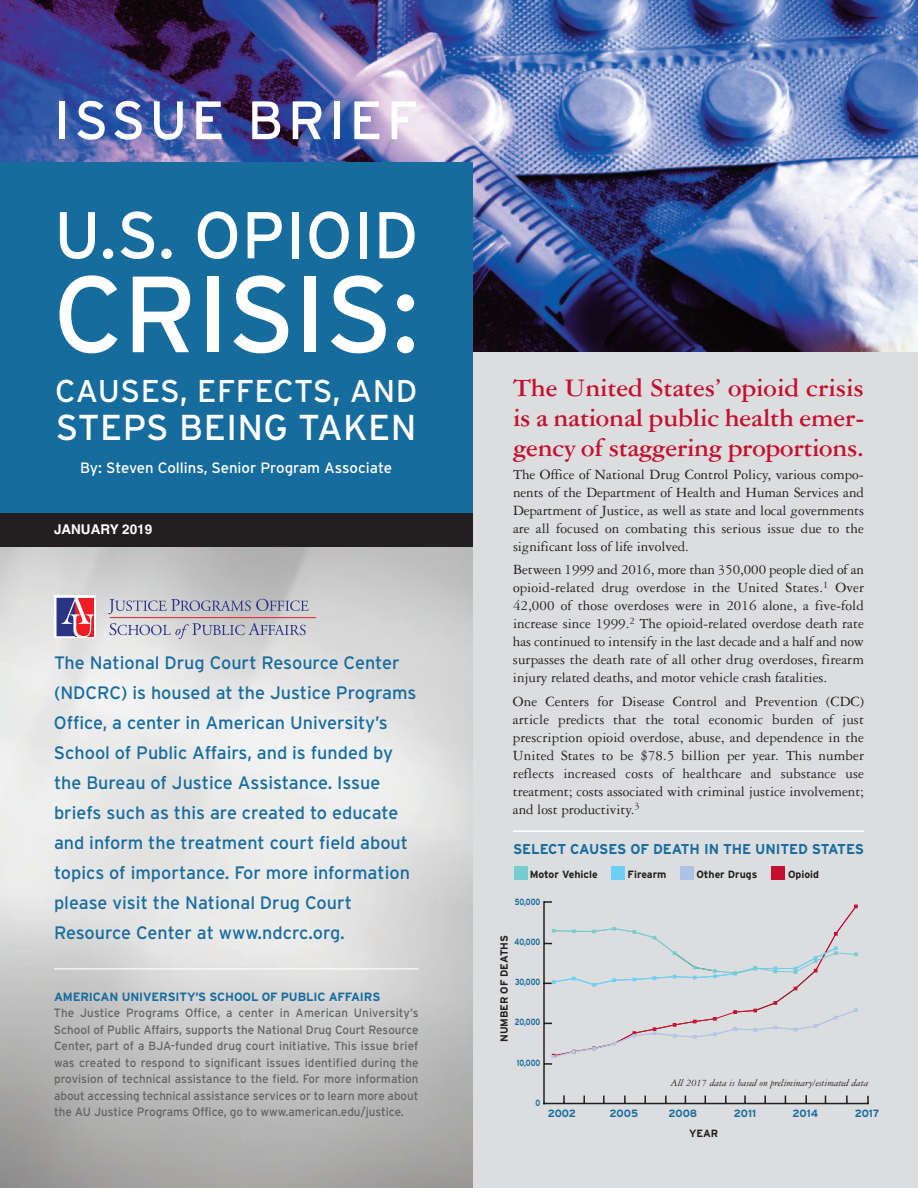
<style>
.page{position:relative;width:918px;height:1188px;background:#fff}
.page>*{position:absolute;margin:0;border:0;box-sizing:border-box;transform-origin:0 0}
.t1{font:108px "Interstate";letter-spacing:-.01em;color:#fff}
.t2{font:66px "Interstate";letter-spacing:.01em;color:#fff}
.t3{font:54px "Interstate";letter-spacing:.075em;color:#fff}
.t4{font:36px "Interstate";letter-spacing:.01em;color:#fff}
.t5{font:31.5px "Interstate";letter-spacing:.015em;color:#fff}
.t6{font:700 27px/30px "Garamond Three";letter-spacing:-.015em;color:#c3102e;text-align:justify}
.t7{font:18px/30px "Interstate";color:#176c9e}
.t8{font:15px/18px "Garamond Three";letter-spacing:-.005em;color:#231f20;text-align:justify}
.t9{font:15px "Interstate";color:#fff}
.t10{font:700 14.25px "Interstate";letter-spacing:-.005em;color:#176c9e}
.t11{font:700 13.5px "Helvetica";color:#fff}
.t12{font:12px/16.5px "Interstate";color:#636366;text-align:justify}
.t13{font:700 12px "Interstate";letter-spacing:-.01em;color:#176c9e}
.t14{font:700 10.5px "Interstate";color:#231f20}
.t15{font:italic 10.5px "Garamond Three";color:#231f20}
.t16{font:700 10.5px "Interstate";color:#176c9e}
.t17{font:700 9px "Interstate";color:#176c9e;scale:.78 1}
</style>
<div class="page">
<div style="left:472px;top:14px;width:446px;height:1174px;background:#dcdddf"></div>
<div style="left:612px;top:867px;width:13px;height:13px;background:#6bcff6"></div>
<div style="left:681px;top:866px;width:13px;height:14px;background:#adc2e4"></div>
<div style="left:772px;top:867px;width:13px;height:13px;background:#c3102e"></div>
<div style="left:514px;top:866px;width:13px;height:14px;background:#77ccd0"></div>
<hr style="left:513px;top:831px;width:351px;height:1px;background:#fff">
<hr style="left:110px;top:617px;width:206px;height:1px;background:#ee1c25">
<svg style="left:56px;top:597px;width:1px;height:40px"></svg>
<div style="left:0;top:513px;width:472px;height:34px;background:#231f20"></div>
<svg style="left:57px;top:597px;width:37px;height:40px"></svg>
<svg style="left:108px;top:599px;width:201px;height:15px;background:#afb1bf"></svg>
<svg style="left:109px;top:623px;width:197px;height:16px;background:#bbbdc9"></svg>
<img style="left:0;top:0;width:918px;height:351px">
<div style="left:0;top:162px;width:473px;height:351px;background:#176c9e"></div>
<hr style="left:543px;top:901px;width:2px;height:203px;background:#231f20">
<hr style="left:543px;top:1103px;width:326px;height:1px;background:#231f20">
<svg style="left:544px;top:901px;width:313px;height:164px"></svg>
<svg style="left:563px;top:1095px;width:2px;height:8px"></svg>
<svg style="left:665px;top:1096px;width:2px;height:7px"></svg>
<svg style="left:624px;top:1096px;width:2px;height:7px"></svg>
<svg style="left:603px;top:1096px;width:2px;height:7px"></svg>
<svg style="left:583px;top:1096px;width:2px;height:7px"></svg>
<svg style="left:867px;top:1096px;width:2px;height:7px"></svg>
<svg style="left:846px;top:1096px;width:2px;height:7px"></svg>
<svg style="left:805px;top:1095px;width:2px;height:8px"></svg>
<svg style="left:764px;top:1096px;width:2px;height:7px"></svg>
<svg style="left:744px;top:1096px;width:2px;height:7px"></svg>
<svg style="left:725px;top:1096px;width:2px;height:7px"></svg>
<p class="t3" style="left:54px;top:89px;width:365px">ISSUE BRIEF</p>
<p class="t2" style="left:54px;top:197px;width:366px">U.S. OPIOID</p>
<p class="t1" style="left:53px;top:252px;width:368px">CRISIS:</p>
<p class="t5" style="left:55px;top:372px;width:363px">CAUSES, EFFECTS, AND</p>
<p class="t4" style="left:56px;top:407px;width:362px">STEPS BEING TAKEN</p>
<p class="t9" style="left:80px;top:459px;width:314px">By: Steven Collins, Senior Program Associate</p>
<p class="t11" style="left:54px;top:524px;width:100px">JANUARY 2019</p>
<p class="t7" style="left:54px;top:648px;width:364px">The National Drug Court Resource Center (NDCRC) is housed at the Justice Programs Office, a center in American University’s School of Public Affairs, and is funded by the Bureau of Justice Assistance. Issue briefs such as this are created to educate and inform the treatment court field about topics of importance. For more information please visit the National Drug Court Resource Center at www.ndcrc.org.</p>
<h1 class="t13" style="left:54px;top:990px;width:328px">AMERICAN UNIVERSITY’S SCHOOL OF PUBLIC AFFAIRS</h1>
<p class="t12" style="left:54px;top:1005px;width:366px">The Justice Programs Office, a center in American University’s School of Public Affairs, supports the National Drug Court Resource Center, part of a BJA-funded drug court initiative. This issue brief was created to respond to significant issues identified during the provision of technical assistance to the field. For more information about accessing technical assistance services or to learn more about the AU Justice Programs Office, go to www.american.edu/justice.</p>
<h2 class="t6" style="left:513px;top:375px;width:353px">The United States’ opioid crisis is a national public health emer&shy;gency of staggering proportions.</h2>
<p class="t8" style="left:513px;top:467px;width:353px">The Office of National Drug Control Policy, various compo&shy;nents of the Department of Health and Human Services and Department of Justice, as well as state and local governments are all focused on combating this serious issue due to the significant loss of life involved.</p>
<p class="t8" style="left:513px;top:562px;width:353px">Between 1999 and 2016, more than 350,000 people died of an opioid-related drug overdose in the United States.<sup>1</sup> Over 42,000 of those overdoses were in 2016 alone, a five-fold increase since 1999.<sup>2</sup> The opioid-related overdose death rate has continued to intensify in the last decade and a half and now surpasses the death rate of all other drug overdoses, firearm injury related deaths, and motor vehicle crash fatalities.</p>
<p class="t8" style="left:513px;top:694px;width:353px">One Centers for Disease Control and Prevention (CDC) article predicts that the total economic burden of just prescription opioid overdose, abuse, and dependence in the United States to be $78.5 billion per year. This number reflects increased costs of healthcare and substance use treatment; costs associated with criminal justice involvement; and lost productivity.<sup>3</sup></p>
<h2 class="t10" style="left:513px;top:841px;width:353px">SELECT CAUSES OF DEATH IN THE UNITED STATES</h2>
<p class="t14" style="left:530px;top:868px;width:69px">Motor Vehicle</p>
<p class="t14" style="left:628px;top:869px;width:41px">Firearm</p>
<p class="t14" style="left:696px;top:868px;width:63px">Other Drugs</p>
<p class="t14" style="left:788px;top:869px;width:33px">Opioid</p>
<p class="t17" style="left:515px;top:897px;width:34px">50,000</p>
<p class="t17" style="left:515px;top:937px;width:34px">40,000</p>
<p class="t17" style="left:515px;top:977px;width:34px">30,000</p>
<p class="t17" style="left:515px;top:1017px;width:34px">20,000</p>
<p class="t17" style="left:517px;top:1057px;width:32px">10,000</p>
<p class="t17" style="left:535px;top:1097px;width:8px">0</p>
<p class="t14" style="left:498px;top:1042px;width:109px;rotate:-90deg">NUMBER OF DEATHS</p>
<p class="t15" style="left:671px;top:1079px;width:199px">All 2017 data is based on preliminary/estimated data</p>
<p class="t16" style="left:548px;top:1107px;width:30px">2002</p>
<p class="t16" style="left:610px;top:1107px;width:30px">2005</p>
<p class="t16" style="left:668px;top:1107px;width:30px">2008</p>
<p class="t16" style="left:734px;top:1107px;width:24px">2011</p>
<p class="t16" style="left:793px;top:1107px;width:27px">2014</p>
<p class="t16" style="left:855px;top:1107px;width:26px">2017</p>
<p class="t14" style="left:689px;top:1127px;width:31px">YEAR</p>
</div>
